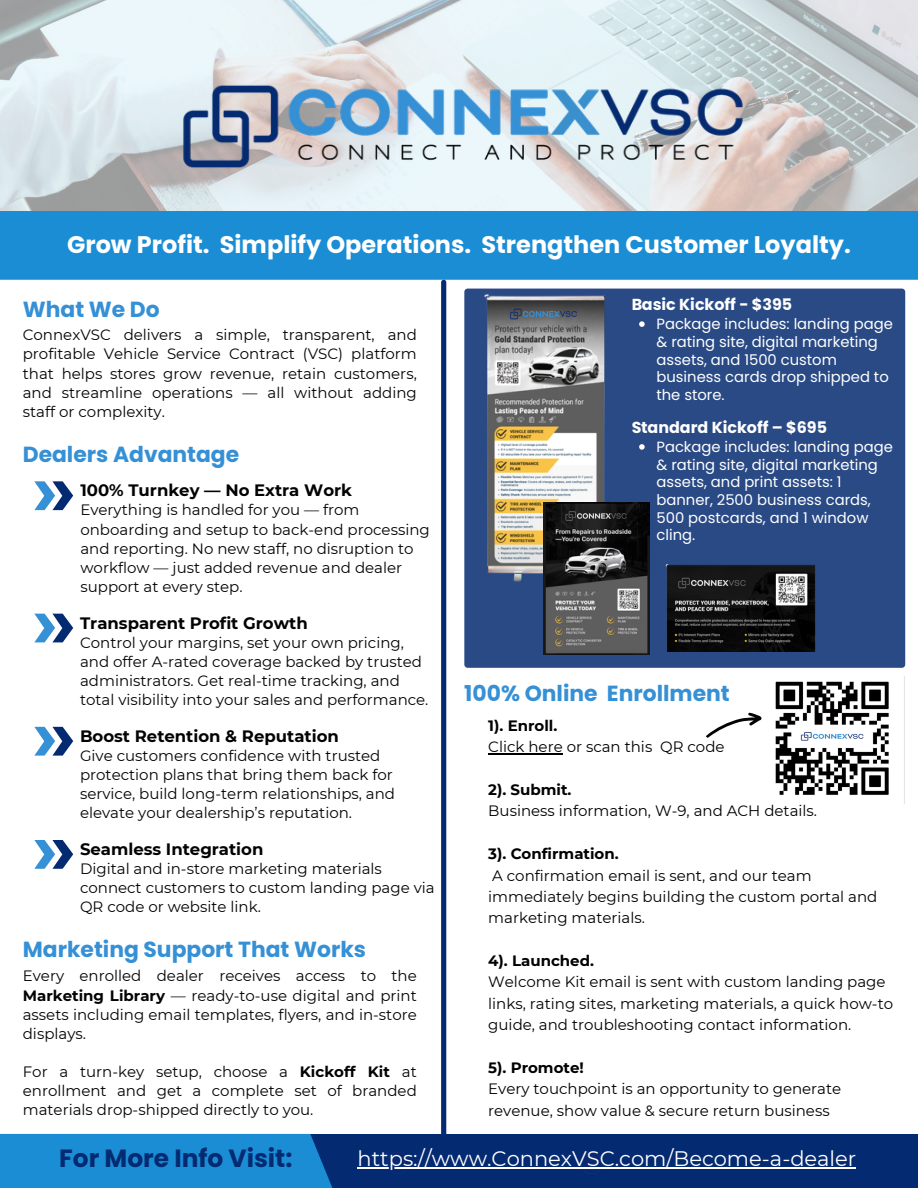
<style>
.page{position:relative;width:918px;height:1188px;background:#fff}
.page>*{position:absolute;margin:0;border:0;box-sizing:border-box;transform-origin:0 0}
.t1{font:700 24.9px "Poppins";color:#042a71}
.t2{font:700 24px "Poppins";color:#fff}
.t3{font:700 21.9px "Poppins";color:#3590d6}
.t4{font:21px "Montserrat";color:#fff}
.t5{font:700 16.5px "Montserrat";color:#030303}
.t6{font:700 15.9px "Poppins";color:#fff}
.t7{font:15px/19.2px "Montserrat";color:#030303}
.t8{font:15px/21.3px "Montserrat";color:#000}
.t9{font:700 15px "Montserrat";color:#000}
.t10{font:14.7px/17.7px "Poppins";color:#fff}
.s1{font-weight:700}
</style>
<div class="page">
<div style="left:234px;top:1134px;width:684px;height:54px;background:#042a71"></div>
<svg style="left:0;top:1134px;width:464px;height:54px;fill:#1a8dd5"></svg>
<svg style="left:581px;top:1152px;width:22px;height:22px"></svg>
<svg style="left:387px;top:1152px;width:22px;height:22px"></svg>
<div style="left:0;top:0;width:918px;height:280px;background:#1a8dd5"></div>
<svg style="left:0;top:0;width:918px;height:211px;background:#d4dcde"></svg>
<img style="left:163px;top:64px;width:592px;height:121px">
<svg style="left:34px;top:481px;width:39px;height:29px"></svg>
<svg style="left:34px;top:614px;width:39px;height:28px"></svg>
<svg style="left:34px;top:727px;width:39px;height:29px"></svg>
<div style="left:441px;top:280px;width:5px;height:864px;background:#042a71;border-radius:3px"></div>
<div style="left:464px;top:289px;width:441px;height:379px;background:#2a4a86"></div>
<img style="left:775px;top:677px;width:130px;height:127px">
<hr style="left:488px;top:753px;width:75px;height:2px;background:#000">
<svg style="left:706px;top:712px;width:56px;height:26px"></svg>
<svg style="left:34px;top:840px;width:39px;height:29px"></svg>
<img style="left:484px;top:294px;width:121px;height:293px">
<img style="left:502px;top:307px;width:83px;height:12px">
<svg style="left:639px;top:321px;width:6px;height:6px"></svg>
<svg style="left:639px;top:444px;width:6px;height:6px"></svg>
<hr style="left:358px;top:1167px;width:498px;height:1px;background:#fff">
<img style="left:544px;top:502px;width:105px;height:152px">
<img style="left:558px;top:510px;width:76px;height:11px">
<img style="left:666px;top:565px;width:150px;height:86px">
<img style="left:671px;top:576px;width:82px;height:13px">
<h1 class="t2" style="left:67px;top:228px;width:785px">Grow Profit. Simplify Operations. Strengthen Customer Loyalty.</h1>
<h3 class="t3" style="left:23px;top:294px;width:138px">What We Do</h3>
<p class="t7" style="left:23px;top:325px;width:396px;text-align:justify">ConnexVSC delivers a simple, transparent, and profitable Vehicle Service Contract (VSC) platform that helps stores grow revenue, retain customers, and streamline operations — all without adding staff or complexity.</p>
<h3 class="t3" style="left:23px;top:439px;width:218px">Dealers Advantage</h3>
<p class="t5" style="left:80px;top:480px;width:273px">100% Turnkey — No Extra Work</p>
<p class="t7" style="left:80px;top:500px;width:351px">Everything is handled for you — from onboarding and setup to back-end processing and reporting. No new staff, no disruption to workflow — just added revenue and dealer support at every step.</p>
<p class="t5" style="left:80px;top:613px;width:229px">Transparent Profit Growth</p>
<p class="t7" style="left:80px;top:633px;width:350px">Control your margins, set your own pricing, and offer A-rated coverage backed by trusted administrators. Get real-time tracking, and total visibility into your sales and performance.</p>
<p class="t5" style="left:80px;top:726px;width:260px">Boost Retention &amp; Reputation</p>
<p class="t7" style="left:80px;top:746px;width:317px">Give customers confidence with trusted protection plans that bring them back for service, build long-term relationships, and elevate your dealership’s reputation.</p>
<p class="t5" style="left:80px;top:839px;width:185px">Seamless Integration</p>
<p class="t7" style="left:80px;top:859px;width:356px">Digital and in-store marketing materials connect customers to custom landing page via<br>QR code or website link.</p>
<h3 class="t3" style="left:23px;top:934px;width:345px">Marketing Support That Works</h3>
<p class="t7" style="left:23px;top:966px;width:396px;text-align:justify">Every enrolled dealer receives access to the <span class="s1">Marketing Library</span> — ready-to-use digital and print assets including email templates, flyers, and in-store displays.</p>
<p class="t7" style="left:23px;top:1062px;width:396px;text-align:justify">For a turn-key setup, choose a <span class="s1">Kickoff Kit</span> at enrollment and get a complete set of branded materials drop-shipped directly to you.</p>
<p class="t6" style="left:631px;top:294px;width:162px">Basic Kickoff - $395</p>
<p class="t10" style="left:657px;top:315px;width:238px">Package includes: landing page &amp; rating site, digital marketing assets, and 1500 custom business cards drop shipped to the store.</p>
<p class="t6" style="left:631px;top:416px;width:197px">Standard Kickoff – $695</p>
<p class="t10" style="left:657px;top:438px;width:238px">Package includes: landing page &amp; rating site, digital marketing assets, and print assets: 1 banner, 2500 business cards,<br>500 postcards, and 1 window cling.</p>
<h3 class="t3" style="left:464px;top:678px;width:267px">100% Online Enrollment</h3>
<p class="t9" style="left:488px;top:716px;width:71px">1). Enroll.</p>
<p class="t8" style="left:488px;top:736px;width:238px">Click here or scan this QR code</p>
<p class="t9" style="left:488px;top:781px;width:85px">2). Submit.</p>
<p class="t8" style="left:488px;top:800px;width:330px">Business information, W-9, and ACH details.</p>
<p class="t9" style="left:488px;top:845px;width:132px">3). Confirmation.</p>
<p class="t8" style="left:488px;top:865px;width:391px">A confirmation email is sent, and our team immediately begins building the custom portal and marketing materials.</p>
<p class="t9" style="left:488px;top:952px;width:107px">4). Launched.</p>
<p class="t8" style="left:488px;top:971px;width:406px">Welcome Kit email is sent with custom landing page links, rating sites, marketing materials, a quick how-to guide, and troubleshooting contact information.</p>
<p class="t9" style="left:488px;top:1058px;width:97px">5). Promote!</p>
<p class="t8" style="left:488px;top:1078px;width:355px">Every touchpoint is an opportunity to generate revenue, show value &amp; secure return business</p>
<h1 class="t1" style="left:59px;top:1141px;width:235px">For More Info Visit:</h1>
<h2 class="t4" style="left:358px;top:1146px;width:500px">https://www.ConnexVSC.com/Become-a-dealer</h2>
</div>
